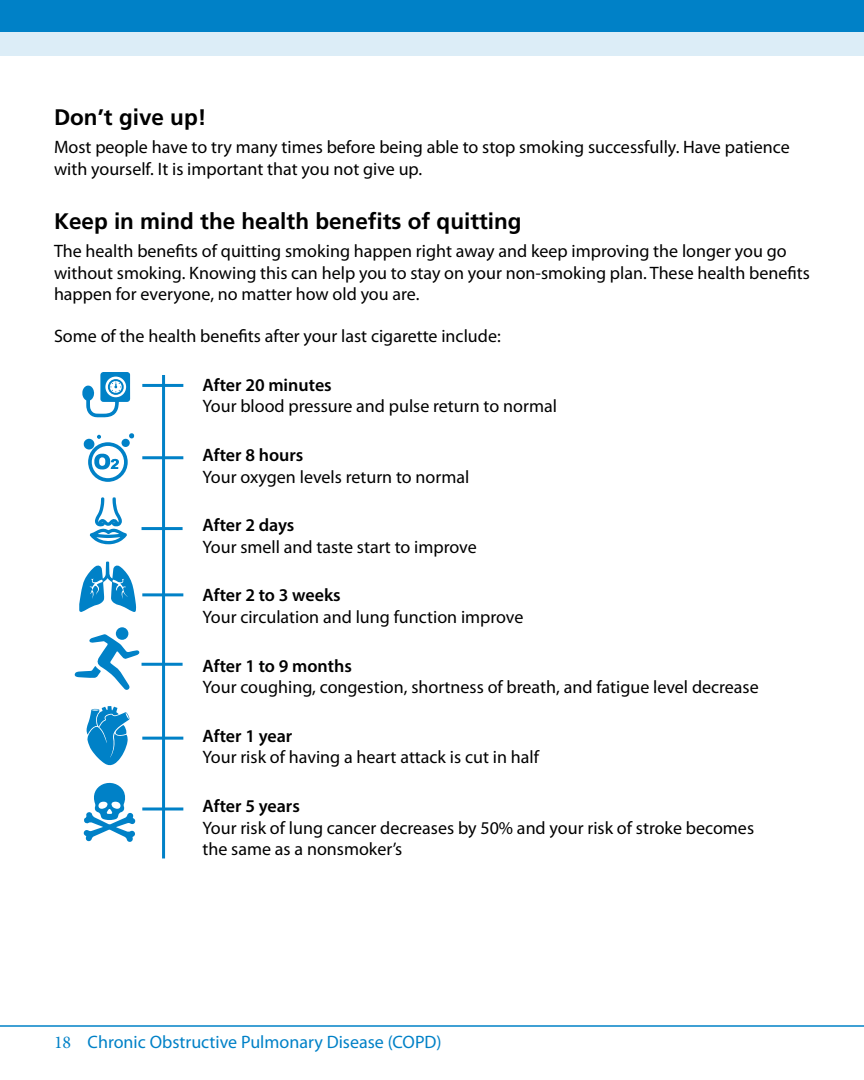
<style>
.page{position:relative;width:864px;height:1080px;background:#fff}
.page>*{position:absolute;margin:0;border:0;box-sizing:border-box;transform-origin:0 0}
.t1{font:700 22.5px "Frutiger LT Com";color:#000}
.t2{font:18px/21.6px "Myriad Pro";color:#000}
.t3{font:600 18px "Myriad Pro";color:#000}
.t4{font:18px "Myriad Pro";color:#0081c7}
.s1{font-family:"Minion Pro"}
</style>
<div class="page">
<hr style="left:0;top:1025px;width:864px;height:2px;background:#0081c7">
<hr style="left:162px;top:375px;width:3px;height:483px;background:#0081c7">
<hr style="left:142px;top:384px;width:41px;height:3px;background:#0081c7">
<svg style="left:82px;top:372px;width:48px;height:45px"></svg>
<div style="left:84px;top:439px;width:10px;height:11px;background:#0081c7;border-radius:50%"></div>
<svg style="left:88px;top:433px;width:46px;height:49px"></svg>
<hr style="left:142px;top:456px;width:41px;height:3px;background:#0081c7">
<hr style="left:142px;top:527px;width:41px;height:3px;background:#0081c7">
<hr style="left:142px;top:593px;width:41px;height:3px;background:#0081c7">
<hr style="left:142px;top:663px;width:41px;height:3px;background:#0081c7">
<hr style="left:142px;top:737px;width:41px;height:3px;background:#0081c7">
<hr style="left:142px;top:808px;width:41px;height:3px;background:#0081c7">
<svg style="left:89px;top:497px;width:38px;height:48px"></svg>
<svg style="left:79px;top:562px;width:57px;height:50px"></svg>
<svg style="left:87px;top:706px;width:42px;height:60px"></svg>
<svg style="left:83px;top:782px;width:53px;height:60px"></svg>
<svg style="left:75px;top:634px;width:65px;height:56px"></svg>
<div style="left:116px;top:627px;width:12px;height:13px;background:#0081c7;border-radius:50%"></div>
<div style="left:0;top:0;width:864px;height:55px;background:#dcedf7"></div>
<div style="left:0;top:0;width:864px;height:32px;background:#0081c7"></div>
<p class="t1" style="left:54px;top:104px;width:154px">Don’t give up!</p>
<p class="t2" style="left:54px;top:136px;width:737px">Most people have to try many times before being able to stop smoking successfully. Have patience with yourself. It is important that you not give up.</p>
<p class="t1" style="left:54px;top:208px;width:469px">Keep in mind the health benefits of quitting</p>
<p class="t2" style="left:54px;top:240px;width:758px">The health benefits of quitting smoking happen right away and keep improving the longer you go without smoking. Knowing this can help you to stay on your non-smoking plan. These health benefits happen for everyone, no matter how old you are.</p>
<p class="t2" style="left:54px;top:325px;width:448px">Some of the health benefits after your last cigarette include:</p>
<p class="t3" style="left:202px;top:373px;width:131px">After 20 minutes</p>
<p class="t2" style="left:202px;top:395px;width:356px">Your blood pressure and pulse return to normal</p>
<p class="t3" style="left:202px;top:444px;width:102px">After 8 hours</p>
<p class="t2" style="left:202px;top:466px;width:268px">Your oxygen levels return to normal</p>
<p class="t3" style="left:202px;top:514px;width:93px">After 2 days</p>
<p class="t2" style="left:202px;top:536px;width:276px">Your smell and taste start to improve</p>
<p class="t3" style="left:202px;top:584px;width:140px">After 2 to 3 weeks</p>
<p class="t2" style="left:202px;top:606px;width:322px">Your circulation and lung function improve</p>
<p class="t3" style="left:202px;top:654px;width:151px">After 1 to 9 months</p>
<p class="t2" style="left:202px;top:676px;width:558px">Your coughing, congestion, shortness of breath, and fatigue level decrease</p>
<p class="t3" style="left:202px;top:724px;width:91px">After 1 year</p>
<p class="t2" style="left:202px;top:746px;width:338px">Your risk of having a heart attack is cut in half</p>
<p class="t3" style="left:202px;top:795px;width:99px">After 5 years</p>
<p class="t2" style="left:202px;top:817px;width:553px">Your risk of lung cancer decreases by 50% and your risk of stroke becomes the same as a nonsmoker’s</p>
<p class="t4" style="left:54px;top:1031px;width:389px"><span class="s1">18</span> Chronic Obstructive Pulmonary Disease (COPD)</p>
</div>
